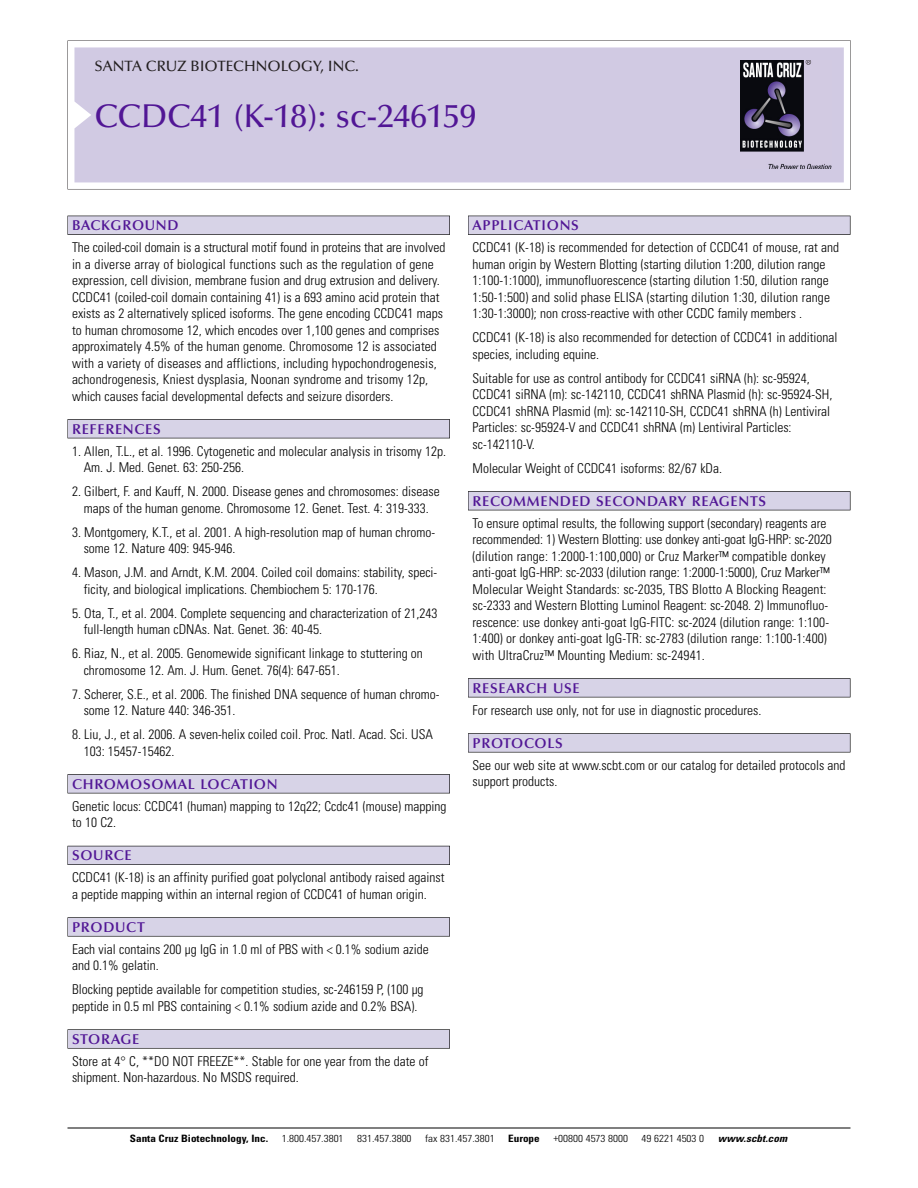
<style>
.page{position:relative;width:918px;height:1188px;background:#fff}
.page>*{position:absolute;margin:0;border:0;box-sizing:border-box;transform-origin:0 0}
.t1{font:500 33px "Optima";color:#511695}
.t2{font:500 15px "Optima";color:#231f20}
.t3{font:600 14.25px "Optima";letter-spacing:.05em;color:#511695}
.t4{font:300 condensed 13.5px/16.5px "Univers";color:#000}
.t5{font:300 condensed 10.2px "Univers";color:#000;scale:1.1 1}
.t6{font:700 condensed 10.2px "Univers";color:#000;scale:1.1 1}
.t7{font:italic 700 condensed 10.2px "Univers";letter-spacing:.005em;color:#000;scale:1.1 1}
</style>
<div class="page">
<svg style="left:68px;top:40px;width:783px;height:149px"></svg>
<div style="left:74px;top:47px;width:770px;height:135px;background:#d1cae3"></div>
<img style="left:741px;top:60px;width:90px;height:108px">
<div style="left:68px;top:216px;width:382px;height:19px;background:#525155"></div>
<div style="left:68px;top:216px;width:381px;height:18px;background:#d7d3e7"></div>
<div style="left:68px;top:419px;width:382px;height:19px;background:#525155"></div>
<div style="left:68px;top:420px;width:381px;height:18px;background:#d7d3e7"></div>
<div style="left:68px;top:774px;width:382px;height:19px;background:#545357"></div>
<div style="left:68px;top:775px;width:381px;height:18px;background:#d7d3e7"></div>
<div style="left:68px;top:846px;width:382px;height:19px;background:#54535a"></div>
<div style="left:68px;top:846px;width:381px;height:18px;background:#d7d3e7"></div>
<svg style="left:68px;top:917px;width:382px;height:20px"></svg>
<div style="left:68px;top:918px;width:381px;height:18px;background:#d7d3e7"></div>
<div style="left:68px;top:1029px;width:382px;height:20px;background:#626263"></div>
<div style="left:68px;top:1030px;width:381px;height:18px;background:#d7d3e7"></div>
<div style="left:468px;top:216px;width:382px;height:19px;background:#525155"></div>
<div style="left:468px;top:216px;width:382px;height:18px;background:#d7d3e7"></div>
<div style="left:468px;top:491px;width:382px;height:19px;background:#525155"></div>
<div style="left:468px;top:492px;width:382px;height:18px;background:#d7d3e7"></div>
<div style="left:468px;top:678px;width:382px;height:19px;background:#545357"></div>
<div style="left:468px;top:679px;width:382px;height:18px;background:#d7d3e7"></div>
<div style="left:468px;top:733px;width:382px;height:19px;background:#575759"></div>
<div style="left:468px;top:734px;width:382px;height:18px;background:#d7d3e7"></div>
<hr style="left:68px;top:1128px;width:782px;height:1px;background:#000">
<p class="t2" style="left:94px;top:61px;width:266px">SANTA CRUZ BIOTECHNOLOGY, INC.</p>
<h1 class="t1" style="left:94px;top:103px;width:383px">CCDC41 (K-18): sc-246159</h1>
<p class="t3" style="left:72px;top:219px;width:108px">BACKGROUND</p>
<p class="t4" style="left:72px;top:240px;width:375px">The coiled-coil domain is a structural motif found in proteins that are involved in a diverse array of biological functions such as the regulation of gene expression, cell division, membrane fusion and drug extrusion and delivery.<br>CCDC41 (coiled-coil domain containing 41) is a 693 amino acid protein that exists as 2 alternatively spliced isoforms. The gene encoding CCDC41 maps to human chromosome 12, which encodes over 1,100 genes and comprises approximately 4.5% of the human genome. Chromosome 12 is associated with a variety of diseases and afflictions, including hypochondrogenesis, achondrogenesis, Kniest dysplasia, Noonan syndrome and trisomy 12p, which causes facial developmental defects and seizure disorders.</p>
<p class="t3" style="left:72px;top:423px;width:90px">REFERENCES</p>
<p class="t4" style="left:84px;top:444px;width:364px;text-indent:-12px">1. Allen, T.L., et al. 1996. Cytogenetic and molecular analysis in trisomy 12p.<br>Am. J. Med. Genet. 63: 250-256.</p>
<p class="t4" style="left:72px;top:484px;width:369px;text-align:center">2. Gilbert, F. and Kauff, N. 2000. Disease genes and chromosomes: disease maps of the human genome. Chromosome 12. Genet. Test. 4: 319-333.</p>
<p class="t4" style="left:84px;top:525px;width:353px;text-indent:-12px">3. Montgomery, K.T., et al. 2001. A high-resolution map of human chromo&shy;some 12. Nature 409: 945-946.</p>
<p class="t4" style="left:84px;top:565px;width:355px;text-indent:-12px">4. Mason, J.M. and Arndt, K.M. 2004. Coiled coil domains: stability, speci&shy;ficity, and biological implications. Chembiochem 5: 170-176.</p>
<p class="t4" style="left:84px;top:606px;width:355px;text-indent:-12px">5. Ota, T., et al. 2004. Complete sequencing and characterization of 21,243 full-length human cDNAs. Nat. Genet. 36: 40-45.</p>
<p class="t4" style="left:84px;top:646px;width:341px;text-indent:-12px">6. Riaz, N., et al. 2005. Genomewide significant linkage to stuttering on chromosome 12. Am. J. Hum. Genet. 76(4): 647-651.</p>
<p class="t4" style="left:84px;top:687px;width:357px;text-indent:-12px">7. Scherer, S.E., et al. 2006. The finished DNA sequence of human chromo&shy;some 12. Nature 440: 346-351.</p>
<p class="t4" style="left:84px;top:727px;width:351px;text-indent:-12px">8. Liu, J., et al. 2006. A seven-helix coiled coil. Proc. Natl. Acad. Sci. USA<br>103: 15457-15462.</p>
<p class="t3" style="left:72px;top:778px;width:207px">CHROMOSOMAL LOCATION</p>
<p class="t4" style="left:72px;top:799px;width:376px">Genetic locus: CCDC41 (human) mapping to 12q22; Ccdc41 (mouse) mapping to 10 C2.</p>
<p class="t3" style="left:72px;top:850px;width:61px">SOURCE</p>
<p class="t4" style="left:72px;top:870px;width:374px">CCDC41 (K-18) is an affinity purified goat polyclonal antibody raised against a peptide mapping within an internal region of CCDC41 of human origin.</p>
<p class="t3" style="left:72px;top:921px;width:74px">PRODUCT</p>
<p class="t4" style="left:72px;top:942px;width:358px">Each vial contains 200 µg IgG in 1.0 ml of PBS with &lt; 0.1% sodium azide and 0.1% gelatin.</p>
<p class="t4" style="left:72px;top:982px;width:353px">Blocking peptide available for competition studies, sc-246159 P, (100 µg peptide in 0.5 ml PBS containing &lt; 0.1% sodium azide and 0.2% BSA).</p>
<p class="t3" style="left:72px;top:1033px;width:69px">STORAGE</p>
<p class="t4" style="left:72px;top:1054px;width:358px">Store at 4° C, **DO NOT FREEZE**. Stable for one year from the date of shipment. Non-hazardous. No MSDS required.</p>
<p class="t3" style="left:473px;top:219px;width:108px">APPLICATIONS</p>
<p class="t4" style="left:473px;top:240px;width:368px">CCDC41 (K-18) is recommended for detection of CCDC41 of mouse, rat and human origin by Western Blotting (starting dilution 1:200, dilution range 1:100-1:1000), immunofluorescence (starting dilution 1:50, dilution range 1:50-1:500) and solid phase ELISA (starting dilution 1:30, dilution range 1:30-1:3000); non cross-reactive with other CCDC family members .</p>
<p class="t4" style="left:473px;top:330px;width:366px">CCDC41 (K-18) is also recommended for detection of CCDC41 in additional species, including equine.</p>
<p class="t4" style="left:473px;top:371px;width:361px">Suitable for use as control antibody for CCDC41 siRNA (h): sc-95924, CCDC41 siRNA (m): sc-142110, CCDC41 shRNA Plasmid (h): sc-95924-SH, CCDC41 shRNA Plasmid (m): sc-142110-SH, CCDC41 shRNA (h) Lentiviral Particles: sc-95924-V and CCDC41 shRNA (m) Lentiviral Particles: sc-142110-V.</p>
<p class="t4" style="left:473px;top:461px;width:251px">Molecular Weight of CCDC41 isoforms: 82/67 kDa.</p>
<p class="t3" style="left:473px;top:495px;width:295px">RECOMMENDED SECONDARY REAGENTS</p>
<p class="t4" style="left:473px;top:516px;width:361px">To ensure optimal results, the following support (secondary) reagents are recommended: 1) Western Blotting: use donkey anti-goat IgG-HRP: sc-2020 (dilution range: 1:2000-1:100,000) or Cruz Marker™ compatible donkey anti-goat IgG-HRP: sc-2033 (dilution range: 1:2000-1:5000), Cruz Marker™ Molecular Weight Standards: sc-2035, TBS Blotto A Blocking Reagent: sc-2333 and Western Blotting Luminol Reagent: sc-2048. 2) Immunofluo&shy;rescence: use donkey anti-goat IgG-FITC: sc-2024 (dilution range: 1:100- 1:400) or donkey anti-goat IgG-TR: sc-2783 (dilution range: 1:100-1:400) with UltraCruz™ Mounting Medium: sc-24941.</p>
<p class="t3" style="left:473px;top:682px;width:109px">RESEARCH USE</p>
<p class="t4" style="left:473px;top:703px;width:290px">For research use only, not for use in diagnostic procedures.</p>
<p class="t3" style="left:473px;top:737px;width:92px">PROTOCOLS</p>
<p class="t4" style="left:473px;top:758px;width:375px">See our web site at www.scbt.com or our catalog for detailed protocols and support products.</p>
<p class="t6" style="left:130px;top:1135px;width:127px">Santa Cruz Biotechnology, Inc.</p>
<p class="t5" style="left:282px;top:1135px;width:58px">1.800.457.3801</p>
<p class="t5" style="left:357px;top:1135px;width:51px">831.457.3800</p>
<p class="t5" style="left:425px;top:1135px;width:65px">fax 831.457.3801</p>
<p class="t6" style="left:508px;top:1135px;width:30px">Europe</p>
<p class="t5" style="left:553px;top:1135px;width:69px">+00800 4573 8000</p>
<p class="t5" style="left:642px;top:1135px;width:58px">49 6221 4503 0</p>
<p class="t7" style="left:718px;top:1135px;width:64px">www.scbt.com</p>
</div>
